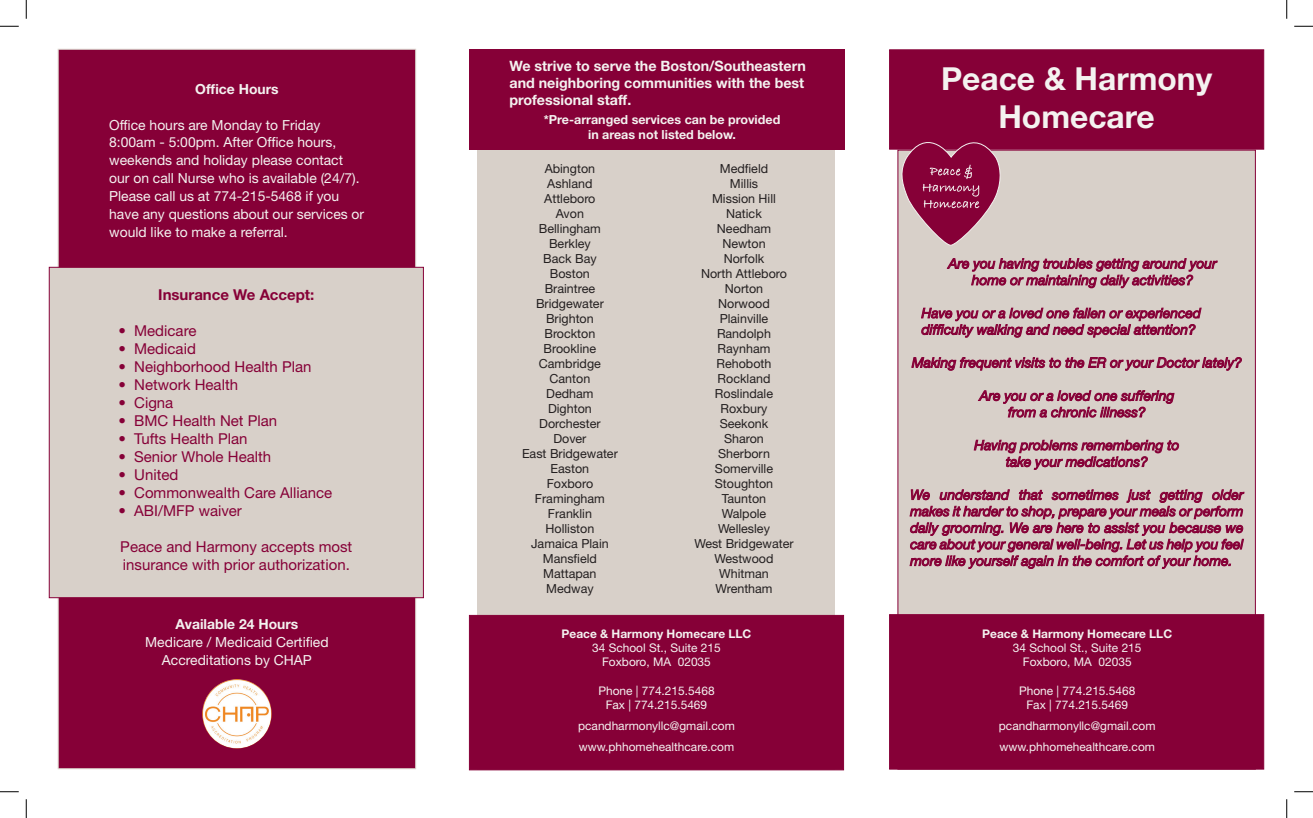
<style>
.page{position:relative;width:1313px;height:818px;background:#fff}
.page>*{position:absolute;margin:0;border:0;box-sizing:border-box;transform-origin:0 0}
.t1{font:700 31.75px/38.1px "Helvetica Neue LT Std";color:#f4f2f0;text-align:center}
.t2{font:15px/18px "Helvetica Neue LT Std";color:#860037}
.t3{font:700 15px "Helvetica Neue LT Std";color:#860037}
.t4{font:700 14.25px/17.1px "Helvetica Neue LT Std";color:#f4f2f0}
.t5{font:13.88px/17.9px "Helvetica Neue LT Std";color:#f4f2f0}
.t6{font:700 13.88px "Helvetica Neue LT Std";color:#f4f2f0}
.t7{font:italic 13.75px/16.5px "Helvetica Neue LT Std";color:#860037;text-align:center}
.t8{font:12.5px/15px "Helvetica Neue LT Std";color:#231f20;text-align:center}
.t9{font:700 12.5px/15px "Helvetica Neue LT Std";color:#f4f2f0;text-align:center}
.t10{font:11.88px/14.2px "Helvetica Neue LT Std";color:#f4f2f0;text-align:center}
.t11{font:700 11.88px "Helvetica Neue LT Std";color:#f4f2f0}
</style>
<div class="page">
<div style="left:58px;top:49px;width:358px;height:720px;background:#860037;border:1px solid #d8d0c9"></div>
<div style="left:49px;top:267px;width:375px;height:331px;background:#d8d0c9;border:1px solid #860037"></div>
<img style="left:202px;top:679px;width:70px;height:69px;border-radius:35px">
<div style="left:478px;top:49px;width:357px;height:720px;background:#d8d0c9"></div>
<div style="left:469px;top:49px;width:375px;height:101px;background:#860037"></div>
<div style="left:469px;top:615px;width:375px;height:155px;background:#860037"></div>
<div style="left:897px;top:150px;width:358px;height:619px;background:#d8d0c9"></div>
<div style="left:889px;top:49px;width:375px;height:101px;background:#860037;border:1px solid #860037"></div>
<div style="left:889px;top:614px;width:375px;height:155px;background:#860037;border:1px solid #860037"></div>
<svg style="left:947px;top:258px;width:270px;height:31px"></svg>
<svg style="left:921px;top:308px;width:280px;height:30px"></svg>
<svg style="left:911px;top:357px;width:330px;height:14px"></svg>
<svg style="left:978px;top:390px;width:196px;height:27px"></svg>
<svg style="left:974px;top:440px;width:205px;height:29px"></svg>
<svg style="left:909px;top:489px;width:335px;height:79px"></svg>
<svg style="left:899px;top:142px;width:104px;height:104px"></svg>
<svg style="left:0;top:25px;width:19px;height:2px"></svg>
<svg style="left:1294px;top:25px;width:18px;height:2px"></svg>
<svg style="left:0;top:791px;width:19px;height:1px"></svg>
<svg style="left:1294px;top:791px;width:18px;height:1px"></svg>
<svg style="left:25px;top:0;width:2px;height:19px"></svg>
<svg style="left:25px;top:799px;width:2px;height:19px"></svg>
<svg style="left:1286px;top:0;width:1px;height:19px"></svg>
<svg style="left:1286px;top:799px;width:1px;height:19px"></svg>
<p class="t6" style="left:195px;top:80px;width:85px">Office Hours</p>
<p class="t5" style="left:109px;top:115px;width:256px">Office hours are Monday to Friday 8:00am - 5:00pm. After Office hours, weekends and holiday please contact our on call Nurse who is available (24/7).<br>Please call us at 774-215-5468 if you have any questions about our services or would like to make a referral.</p>
<p class="t3" style="left:158px;top:285px;width:158px">Insurance We Accept:</p>
<p class="t2" style="left:118px;top:321px;width:80px">• Medicare</p>
<p class="t2" style="left:118px;top:339px;width:79px">• Medicaid</p>
<p class="t2" style="left:118px;top:357px;width:195px">• Neighborhood Health Plan</p>
<p class="t2" style="left:118px;top:375px;width:121px">• Network Health</p>
<p class="t2" style="left:118px;top:393px;width:57px">• Cigna</p>
<p class="t2" style="left:118px;top:411px;width:160px">• BMC Health Net Plan</p>
<p class="t2" style="left:118px;top:429px;width:131px">• Tufts Health Plan</p>
<p class="t2" style="left:118px;top:447px;width:154px">• Senior Whole Health</p>
<p class="t2" style="left:118px;top:465px;width:62px">• United</p>
<p class="t2" style="left:118px;top:483px;width:215px">• Commonwealth Care Alliance</p>
<p class="t2" style="left:118px;top:501px;width:125px">• ABI/MFP waiver</p>
<p class="t2" style="left:120px;top:537px;width:234px">Peace and Harmony accepts most insurance with prior authorization.</p>
<p class="t6" style="left:176px;top:615px;width:124px">Available 24 Hours</p>
<p class="t5" style="left:145px;top:632px;width:185px;text-align:center">Medicare / Medicaid Certified<br>Accreditations by CHAP</p>
<p class="t4" style="left:509px;top:57px;width:298px">We strive to serve the Boston/Southeastern and neighboring communities with the best professional staff.</p>
<p class="t9" style="left:544px;top:112px;width:238px">*Pre-arranged services can be provided in areas not listed below.</p>
<p class="t8" style="left:522px;top:160px;width:97px">Abington<br>Ashland<br>Attleboro<br>Avon<br>Bellingham<br>Berkley<br>Back Bay<br>Boston<br>Braintree<br>Bridgewater<br>Brighton<br>Brockton<br>Brookline<br>Cambridge<br>Canton<br>Dedham<br>Dighton<br>Dorchester<br>Dover<br>East Bridgewater<br>Easton<br>Foxboro<br>Framingham<br>Franklin<br>Holliston<br>Jamaica Plain<br>Mansfield<br>Mattapan<br>Medway</p>
<p class="t8" style="left:694px;top:160px;width:101px">Medfield<br>Millis<br>Mission Hill<br>Natick<br>Needham<br>Newton<br>Norfolk<br>North Attleboro<br>Norton<br>Norwood<br>Plainville<br>Randolph<br>Raynham<br>Rehoboth<br>Rockland<br>Roslindale<br>Roxbury<br>Seekonk<br>Sharon<br>Sherborn<br>Somerville<br>Stoughton<br>Taunton<br>Walpole<br>Wellesley<br>West Bridgewater<br>Westwood<br>Whitman<br>Wrentham</p>
<p class="t11" style="left:561px;top:626px;width:191px">Peace &amp; Harmony Homecare LLC</p>
<p class="t10" style="left:592px;top:640px;width:130px">34 School St., Suite 215<br>Foxboro, MA 02035</p>
<p class="t10" style="left:598px;top:683px;width:118px">Phone | 774.215.5468<br>Fax | 774.215.5469</p>
<p class="t10" style="left:578px;top:714px;width:158px;line-height:21.4px;text-align:left">pcandharmonyllc@gmail.com www.phhomehealthcare.com</p>
<h1 class="t1" style="left:941px;top:59px;width:273px">Peace &amp; Harmony<br>Homecare</h1>
<p class="t7" style="left:948px;top:255px;width:270px">Are you having troubles getting around your home or maintaining daily activities?</p>
<p class="t7" style="left:921px;top:304px;width:281px;text-align:left">Have you or a loved one fallen or experienced difficulty walking and need special attention?</p>
<p class="t7" style="left:911px;top:354px;width:331px">Making frequent visits to the ER or your Doctor lately?</p>
<p class="t7" style="left:979px;top:387px;width:196px">Are you or a loved one suffering from a chronic illness?</p>
<p class="t7" style="left:974px;top:436px;width:207px">Having problems remembering to take your medications?</p>
<p class="t7" style="left:910px;top:486px;width:335px;text-align:justify">We understand that sometimes just getting older makes it harder to shop, prepare your meals or perform daily grooming. We are here to assist you because we care about your general well-being. Let us help you feel more like yourself again in the comfort of your home.</p>
<p class="t11" style="left:982px;top:626px;width:191px">Peace &amp; Harmony Homecare LLC</p>
<p class="t10" style="left:1013px;top:640px;width:130px">34 School St., Suite 215<br>Foxboro, MA 02035</p>
<p class="t10" style="left:1019px;top:683px;width:118px">Phone | 774.215.5468<br>Fax | 774.215.5469</p>
<p class="t10" style="left:999px;top:714px;width:158px;line-height:21.4px;text-align:left">pcandharmonyllc@gmail.com www.phhomehealthcare.com</p>
</div>
